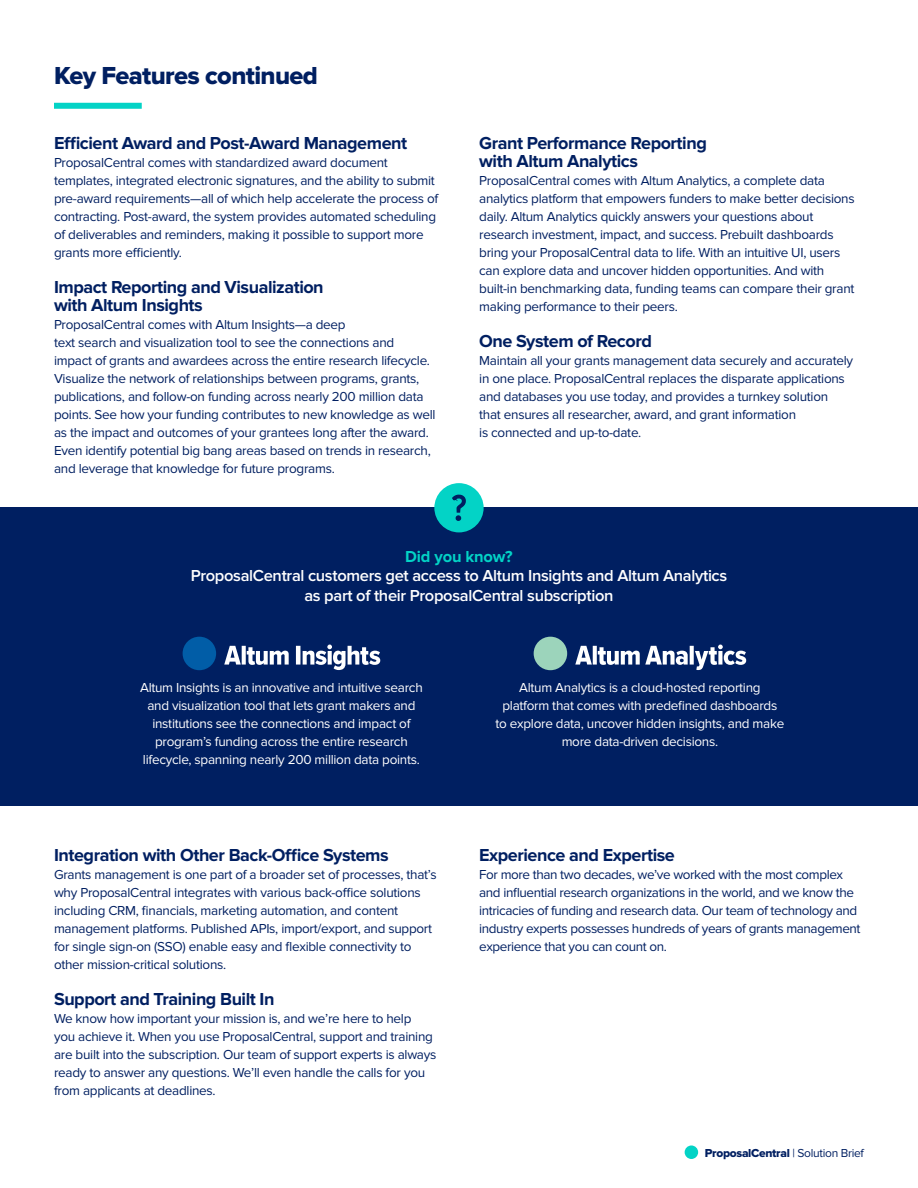
<style>
.page{position:relative;width:918px;height:1188px;background:#fff}
.page>*{position:absolute;margin:0;border:0;box-sizing:border-box;transform-origin:0 0}
.t1{font:25.5px "Proxima Nova Extrabld";letter-spacing:-.025em;color:#001f61}
.t2{font:700 18px/18px "Proxima Nova";letter-spacing:-.025em;color:#001f61}
.intro{font:600 16.5px/19.8px "Proxima Nova";letter-spacing:-.02em;color:#fff;text-align:center}
.t3{font:700 16.5px "Proxima Nova";letter-spacing:-.01em;color:#03d3c6}
.body{font:13.5px/18px "Proxima Nova";letter-spacing:-.02em;color:#001f61}
.body-2{font:13.5px/18px "Proxima Nova";letter-spacing:-.02em;color:#fff;text-align:center}
.t4{font:12px "Proxima Nova Extrabld";letter-spacing:-.025em;color:#001f61}
.s1{font-family:"Proxima Nova"}
</style>
<div class="page">
<div style="left:685px;top:1145px;width:13px;height:14px;background:#03d3c6;border-radius:50%"></div>
<div style="left:0;top:507px;width:918px;height:299px;background:#001f61"></div>
<div style="left:434px;top:483px;width:50px;height:49px;background:#03d3c6;border-radius:50%"></div>
<svg style="left:451px;top:494px;width:16px;height:39px"></svg>
<svg style="left:296px;top:645px;width:84px;height:25px"></svg>
<svg style="left:224px;top:646px;width:65px;height:19px"></svg>
<div style="left:183px;top:637px;width:33px;height:33px;background:#015da7;border-radius:50%"></div>
<svg style="left:575px;top:645px;width:171px;height:25px"></svg>
<div style="left:534px;top:637px;width:33px;height:33px;background:#9cd4bb;border-radius:50%"></div>
<div style="left:54px;top:103px;width:88px;height:6px;background:#03d3c6"></div>
<p class="t1" style="left:54px;top:61px;width:265px">Key Features continued</p>
<p class="t2" style="left:54px;top:134px;width:355px">Efficient Award and Post-Award Management</p>
<p class="body" style="left:54px;top:154px;width:386px">ProposalCentral comes with standardized award document templates, integrated electronic signatures, and the ability to submit pre-award requirements—all of which help accelerate the process of contracting. Post-award, the system provides automated scheduling of deliverables and reminders, making it possible to support more grants more efficiently.</p>
<p class="t2" style="left:54px;top:278px;width:271px">Impact Reporting and Visualization with Altum Insights</p>
<p class="body" style="left:54px;top:316px;width:383px">ProposalCentral comes with Altum Insights—a deep<br>text search and visualization tool to see the connections and impact of grants and awardees across the entire research lifecycle.<br>Visualize the network of relationships between programs, grants, publications, and follow-on funding across nearly 200 million data points. See how your funding contributes to new knowledge as well as the impact and outcomes of your grantees long after the award.<br>Even identify potential big bang areas based on trends in research, and leverage that knowledge for future programs.</p>
<p class="t2" style="left:479px;top:134px;width:229px">Grant Performance Reporting with Altum Analytics</p>
<p class="body" style="left:479px;top:172px;width:377px">ProposalCentral comes with Altum Analytics, a complete data analytics platform that empowers funders to make better decisions daily. Altum Analytics quickly answers your questions about research investment, impact, and success. Prebuilt dashboards bring your ProposalCentral data to life. With an intuitive UI, users can explore data and uncover hidden opportunities. And with built-in benchmarking data, funding teams can compare their grant making performance to their peers.</p>
<p class="t2" style="left:479px;top:332px;width:174px">One System of Record</p>
<p class="body" style="left:479px;top:352px;width:375px">Maintain all your grants management data securely and accurately in one place. ProposalCentral replaces the disparate applications and databases you use today, and provides a turnkey solution that ensures all researcher, award, and grant information<br>is connected and up-to-date.</p>
<p class="t3" style="left:405px;top:547px;width:109px">Did you know?</p>
<p class="intro" style="left:191px;top:566px;width:538px">ProposalCentral customers get access to Altum Insights and Altum Analytics as part of their ProposalCentral subscription</p>
<p class="body-2" style="left:140px;top:679px;width:284px">Altum Insights is an innovative and intuitive search and visualization tool that lets grant makers and institutions see the connections and impact of program’s funding across the entire research lifecycle, spanning nearly 200 million data points.</p>
<p class="body-2" style="left:496px;top:679px;width:290px">Altum Analytics is a cloud-hosted reporting platform that comes with predefined dashboards to explore data, uncover hidden insights, and make more data-driven decisions.</p>
<p class="t2" style="left:54px;top:846px;width:336px">Integration with Other Back-Office Systems</p>
<p class="body" style="left:54px;top:866px;width:384px">Grants management is one part of a broader set of processes, that’s why ProposalCentral integrates with various back-office solutions including CRM, financials, marketing automation, and content management platforms. Published APIs, import/export, and support for single sign-on (SSO) enable easy and flexible connectivity to other mission-critical solutions.</p>
<p class="t2" style="left:54px;top:990px;width:222px">Support and Training Built In</p>
<p class="body" style="left:54px;top:1010px;width:384px">We know how important your mission is, and we’re here to help<br>you achieve it. When you use ProposalCentral, support and training are built into the subscription. Our team of support experts is always ready to answer any questions. We’ll even handle the calls for you from applicants at deadlines.</p>
<p class="t2" style="left:479px;top:846px;width:197px">Experience and Expertise</p>
<p class="body" style="left:479px;top:866px;width:383px">For more than two decades, we’ve worked with the most complex and influential research organizations in the world, and we know the intricacies of funding and research data. Our team of technology and industry experts possesses hundreds of years of grants management experience that you can count on.</p>
<p class="t4" style="left:705px;top:1146px;width:161px">ProposalCentral <span class="s1">| Solution Brief</span></p>
</div>
